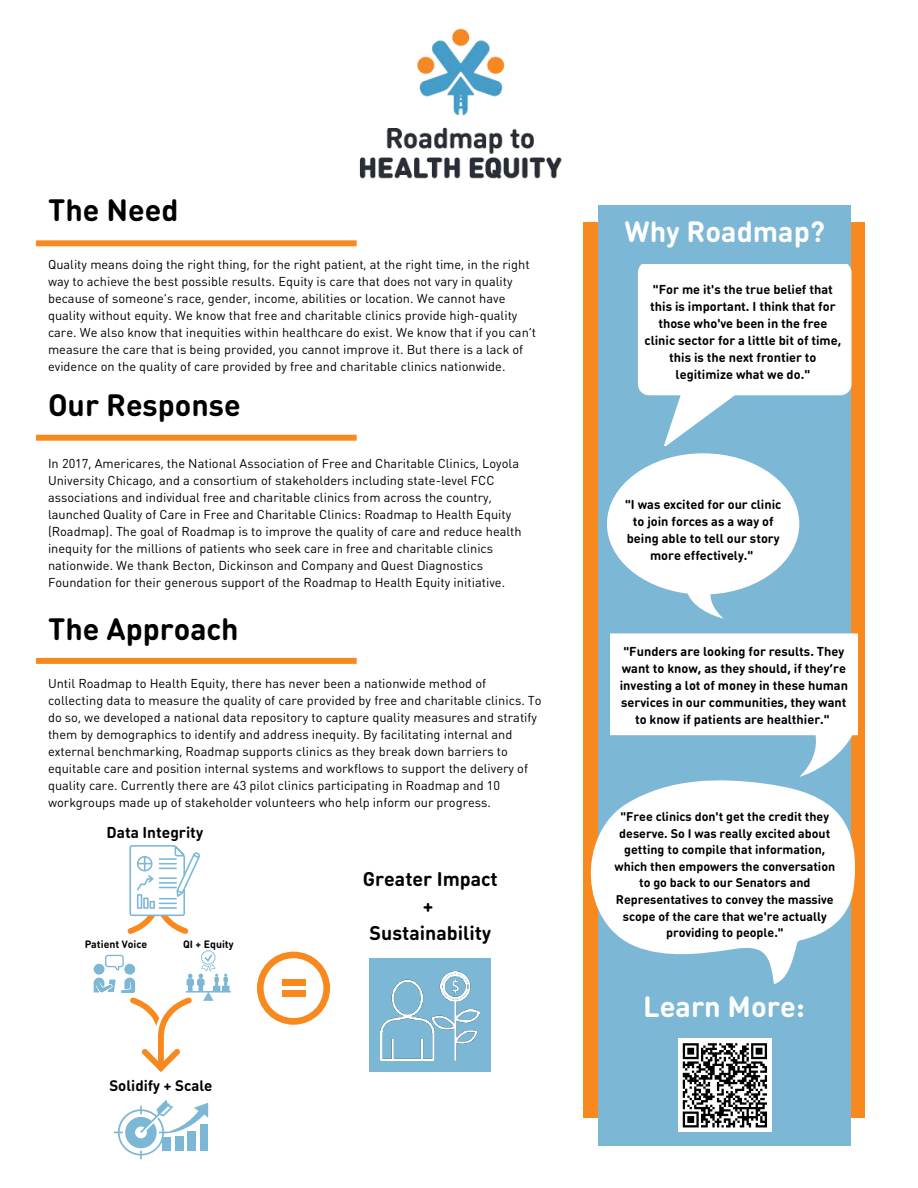
<style>
.page{position:relative;width:918px;height:1188px;background:#fff}
.page>*{position:absolute;margin:0;border:0;box-sizing:border-box;transform-origin:0 0}
.t1{font:700 30.45px "DIN Round Pro";color:#000}
.t2{font:700 28.95px "DIN Round Pro";color:#fff}
.t3{font:700 19.65px/27px "DIN Round Pro";color:#000;text-align:center}
.t4{font:700 15.6px "DIN Round Pro";color:#000}
.t5{font:700 15px "DIN Round Pro";color:#000}
.t6{font:12.75px/17px "DIN Round Pro";color:#000}
.t7{font:700 12.75px/17px "DIN Round Pro";color:#000;text-align:center}
.t8{font:700 12.45px/16.6px "DIN Round Pro";color:#000;text-align:center}
.t9{font:700 10.5px "DIN Round Pro";color:#000}
</style>
<div class="page">
<div style="left:584px;top:222px;width:281px;height:896px;background:#f7891f"></div>
<div style="left:599px;top:205px;width:252px;height:940px;background:#7cb7d5"></div>
<div style="left:36px;top:240px;width:321px;height:6px;background:#f7891f"></div>
<div style="left:36px;top:435px;width:321px;height:6px;background:#f7891f"></div>
<div style="left:36px;top:658px;width:321px;height:6px;background:#f7891f"></div>
<div style="left:370px;top:959px;width:121px;height:113px;background:#7cb7d5"></div>
<img style="left:381px;top:971px;width:99px;height:89px">
<svg style="left:94px;top:950px;width:137px;height:122px"></svg>
<svg style="left:127px;top:845px;width:73px;height:89px"></svg>
<svg style="left:114px;top:1100px;width:94px;height:59px"></svg>
<svg style="left:257px;top:952px;width:73px;height:73px"></svg>
<div style="left:282px;top:979px;width:23px;height:7px;background:#f7891f"></div>
<div style="left:282px;top:991px;width:23px;height:6px;background:#f7891f"></div>
<svg style="left:638px;top:264px;width:214px;height:181px"></svg>
<svg style="left:610px;top:633px;width:247px;height:144px"></svg>
<svg style="left:583px;top:777px;width:272px;height:207px;fill:#fff"></svg>
<svg style="left:607px;top:453px;width:192px;height:166px"></svg>
<img style="left:359px;top:28px;width:203px;height:151px">
<div style="left:678px;top:1039px;width:94px;height:93px;background:#fff"></div>
<svg style="left:682px;top:1043px;width:85px;height:85px"></svg>
<h1 class="t1" style="left:48px;top:188px;width:132px">The Need</h1>
<p class="t6" style="left:48px;top:256px;width:490px">Quality means doing the right thing, for the right patient, at the right time, in the right way to achieve the best possible results. Equity is care that does not vary in quality because of someone’s race, gender, income, abilities or location. We cannot have quality without equity. We know that free and charitable clinics provide high-quality care. We also know that inequities within healthcare do exist. We know that if you can’t measure the care that is being provided, you cannot improve it. But there is a lack of evidence on the quality of care provided by free and charitable clinics nationwide.</p>
<h1 class="t1" style="left:48px;top:384px;width:194px">Our Response</h1>
<p class="t6" style="left:48px;top:455px;width:475px">In 2017, Americares, the National Association of Free and Charitable Clinics, Loyola University Chicago, and a consortium of stakeholders including state-level FCC associations and individual free and charitable clinics from across the country, launched Quality of Care in Free and Charitable Clinics: Roadmap to Health Equity (Roadmap). The goal of Roadmap is to improve the quality of care and reduce health inequity for the millions of patients who seek care in free and charitable clinics nationwide. We thank Becton, Dickinson and Company and Quest Diagnostics Foundation for their generous support of the Roadmap to Health Equity initiative.</p>
<h1 class="t1" style="left:48px;top:607px;width:192px">The Approach</h1>
<p class="t6" style="left:48px;top:675px;width:495px">Until Roadmap to Health Equity, there has never been a nationwide method of collecting data to measure the quality of care provided by free and charitable clinics. To do so, we developed a national data repository to capture quality measures and stratify them by demographics to identify and address inequity. By facilitating internal and external benchmarking, Roadmap supports clinics as they break down barriers to equitable care and position internal systems and workflows to support the delivery of quality care. Currently there are 43 pilot clinics participating in Roadmap and 10 workgroups made up of stakeholder volunteers who help inform our progress.</p>
<p class="t4" style="left:107px;top:821px;width:98px">Data Integrity</p>
<p class="t9" style="left:85px;top:937px;width:64px">Patient Voice</p>
<p class="t9" style="left:183px;top:937px;width:52px">QI + Equity</p>
<p class="t5" style="left:109px;top:1075px;width:104px">Solidify + Scale</p>
<h3 class="t3" style="left:363px;top:864px;width:136px">Greater Impact +<br>Sustainability</h3>
<h2 class="t2" style="left:625px;top:212px;width:202px">Why Roadmap?</h2>
<p class="t7" style="left:645px;top:281px;width:198px">"For me it's the true belief that this is important. I think that for those who've been in the free clinic sector for a little bit of time, this is the next frontier to legitimize what we do."</p>
<p class="t7" style="left:625px;top:495px;width:158px">"I was excited for our clinic to join forces as a way of being able to tell our story more effectively."</p>
<p class="t7" style="left:620px;top:643px;width:230px">"Funders are looking for results. They want to know, as they should, if they’re investing a lot of money in these human services in our communities, they want to know if patients are healthier."</p>
<p class="t8" style="left:614px;top:808px;width:222px">"Free clinics don't get the credit they deserve. So I was really excited about getting to compile that information, which then empowers the conversation to go back to our Senators and Representatives to convey the massive scope of the care that we're actually providing to people."</p>
<h2 class="t2" style="left:643px;top:986px;width:163px">Learn More:</h2>
</div>
